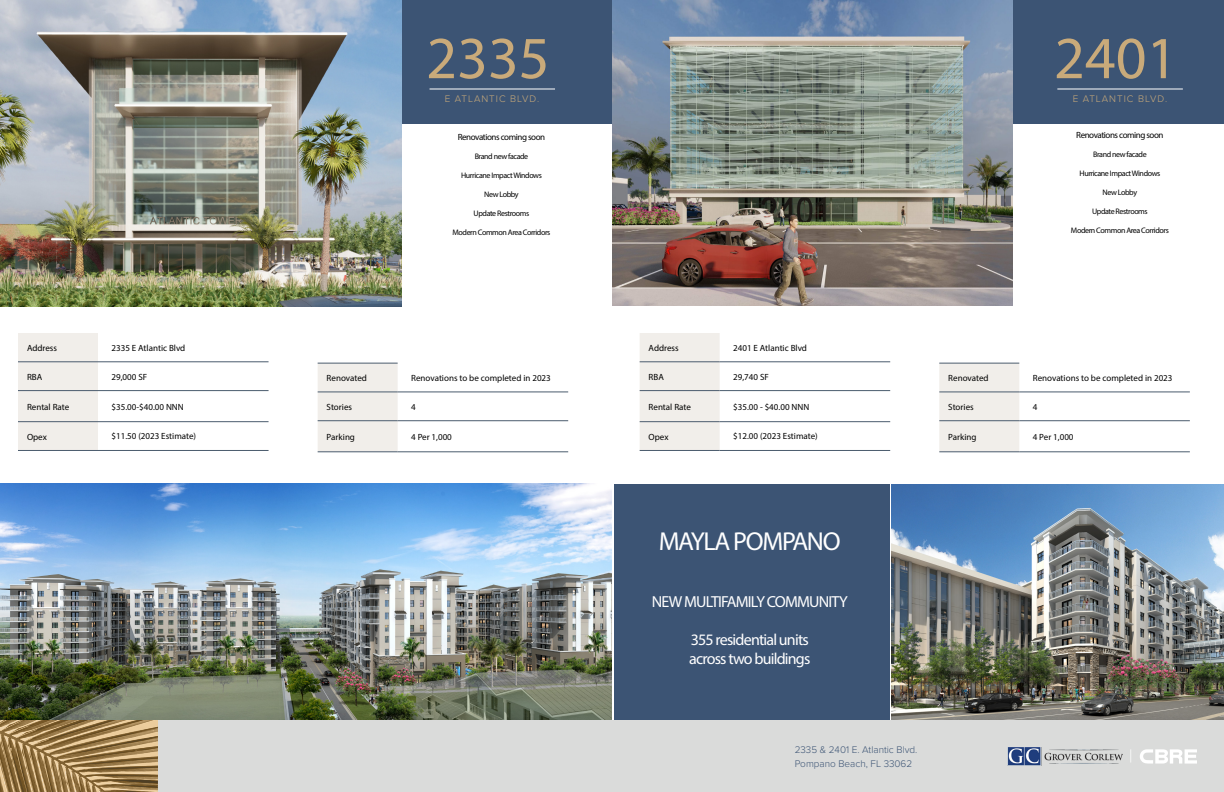
<style>
.page{position:relative;width:1224px;height:792px;background:#fff}
.page>*{position:absolute;margin:0;border:0;box-sizing:border-box;transform-origin:0 0}
.t1{font:60.1px "Myriad Pro";color:#c9aa7a}
.t2{font:26px "Myriad Pro";letter-spacing:-.05em;color:#fff}
.t3{font:16px/19px "Myriad Pro";letter-spacing:-.05em;color:#fff}
.t4{font:300 10px/14px "Proxima Nova";color:#3c5474}
.t5{font:300 9.9px "Proxima Nova";letter-spacing:.1em;color:#c9aa7a}
.t6{font:9px "Myriad Pro";color:#000}
.t7{font:9px "Myriad Pro";letter-spacing:-.05em;color:#000}
.t8{font:8px "Myriad Pro";letter-spacing:-.05em;color:#000}
</style>
<div class="page">
<img style="left:0;top:720px;width:158px;height:72px">
<div style="left:0;top:0;width:1224px;height:124px;background:#3c5474"></div>
<div style="left:158px;top:720px;width:1066px;height:72px;background:#dadbda"></div>
<svg style="left:1140px;top:749px;width:57px;height:15px"></svg>
<img style="left:1008px;top:747px;width:115px;height:19px">
<svg style="left:1130px;top:749px;width:1px;height:14px"></svg>
<img style="left:0;top:0;width:401px;height:307px">
<hr style="left:430px;top:89px;width:125px;height:1px;background:#fff">
<img style="left:612px;top:0;width:401px;height:306px">
<div style="left:18px;top:333px;width:80px;height:117px;background:#f1eeea"></div>
<hr style="left:18px;top:362px;width:80px;height:1px;background:#4b5c6e">
<hr style="left:18px;top:390px;width:80px;height:1px;background:#4b5c6e">
<hr style="left:18px;top:422px;width:80px;height:1px;background:#4b5c6e">
<hr style="left:18px;top:450px;width:80px;height:1px;background:#4b5c6e">
<hr style="left:98px;top:362px;width:171px;height:1px;background:#4b5c6e">
<hr style="left:98px;top:390px;width:171px;height:1px;background:#4b5c6e">
<hr style="left:98px;top:422px;width:171px;height:1px;background:#4b5c6e">
<hr style="left:98px;top:450px;width:171px;height:1px;background:#4b5c6e">
<div style="left:318px;top:364px;width:80px;height:88px;background:#f1eeea"></div>
<hr style="left:398px;top:392px;width:170px;height:1px;background:#4b5c6e">
<hr style="left:398px;top:421px;width:170px;height:1px;background:#4b5c6e">
<hr style="left:398px;top:452px;width:170px;height:1px;background:#4b5c6e">
<hr style="left:318px;top:363px;width:80px;height:1px;background:#4b5c6e">
<hr style="left:318px;top:392px;width:80px;height:1px;background:#4b5c6e">
<hr style="left:318px;top:421px;width:80px;height:1px;background:#4b5c6e">
<hr style="left:318px;top:452px;width:80px;height:1px;background:#4b5c6e">
<div style="left:640px;top:333px;width:80px;height:117px;background:#f1eeea"></div>
<hr style="left:640px;top:362px;width:80px;height:1px;background:#4b5c6e">
<hr style="left:640px;top:390px;width:80px;height:1px;background:#4b5c6e">
<hr style="left:640px;top:422px;width:80px;height:1px;background:#4b5c6e">
<hr style="left:640px;top:450px;width:80px;height:1px;background:#4b5c6e">
<hr style="left:720px;top:362px;width:170px;height:1px;background:#4b5c6e">
<hr style="left:720px;top:390px;width:170px;height:1px;background:#4b5c6e">
<hr style="left:720px;top:422px;width:170px;height:1px;background:#4b5c6e">
<hr style="left:720px;top:450px;width:170px;height:1px;background:#4b5c6e">
<div style="left:939px;top:364px;width:80px;height:88px;background:#f1eeea"></div>
<hr style="left:1019px;top:392px;width:171px;height:1px;background:#4b5c6e">
<hr style="left:1019px;top:421px;width:171px;height:1px;background:#4b5c6e">
<hr style="left:1019px;top:452px;width:171px;height:1px;background:#4b5c6e">
<hr style="left:939px;top:363px;width:80px;height:1px;background:#4b5c6e">
<hr style="left:939px;top:392px;width:80px;height:1px;background:#4b5c6e">
<hr style="left:939px;top:421px;width:80px;height:1px;background:#4b5c6e">
<hr style="left:939px;top:452px;width:80px;height:1px;background:#4b5c6e">
<hr style="left:1057px;top:89px;width:126px;height:1px;background:#fff">
<img style="left:0;top:484px;width:612px;height:236px">
<img style="left:891px;top:484px;width:333px;height:236px">
<div style="left:614px;top:484px;width:275px;height:236px;background:#3c5474"></div>
<p class="t6" style="left:27px;top:342px;width:32px">Address</p>
<p class="t6" style="left:112px;top:342px;width:75px">2335 E Atlantic Blvd</p>
<p class="t6" style="left:27px;top:371px;width:17px">RBA</p>
<p class="t6" style="left:112px;top:371px;width:37px">29,000 SF</p>
<p class="t6" style="left:27px;top:401px;width:44px">Rental Rate</p>
<p class="t6" style="left:112px;top:401px;width:74px">$35.00-$40.00 NNN</p>
<p class="t6" style="left:27px;top:431px;width:21px">Opex</p>
<p class="t6" style="left:112px;top:431px;width:86px">$11.50 (2023 Estimate)</p>
<h1 class="t1" style="left:426px;top:21px;width:125px">2335</h1>
<p class="t5" style="left:445px;top:92px;width:96px">E ATLANTIC BLVD.</p>
<p class="t7" style="left:458px;top:131px;width:89px">Renovations coming soon</p>
<p class="t8" style="left:475px;top:151px;width:55px">Brand new facade</p>
<p class="t8" style="left:461px;top:170px;width:82px">Hurricane Impact Windows</p>
<p class="t8" style="left:484px;top:189px;width:36px">New Lobby</p>
<p class="t8" style="left:474px;top:208px;width:57px">Update Restrooms</p>
<p class="t8" style="left:453px;top:227px;width:99px">Modern Common Area Corridors</p>
<p class="t6" style="left:327px;top:373px;width:42px">Renovated</p>
<p class="t6" style="left:411px;top:372px;width:141px">Renovations to be completed in 2023</p>
<p class="t6" style="left:327px;top:401px;width:27px">Stories</p>
<p class="t6" style="left:411px;top:401px;width:6px">4</p>
<p class="t6" style="left:327px;top:431px;width:30px">Parking</p>
<p class="t6" style="left:411px;top:431px;width:42px">4 Per 1,000</p>
<h1 class="t1" style="left:1054px;top:21px;width:125px">2401</h1>
<p class="t5" style="left:1073px;top:92px;width:96px">E ATLANTIC BLVD.</p>
<p class="t7" style="left:1076px;top:129px;width:89px">Renovations coming soon</p>
<p class="t8" style="left:1093px;top:149px;width:55px">Brand new facade</p>
<p class="t8" style="left:1080px;top:168px;width:82px">Hurricane Impact Windows</p>
<p class="t8" style="left:1103px;top:187px;width:36px">New Lobby</p>
<p class="t8" style="left:1092px;top:206px;width:57px">Update Restrooms</p>
<p class="t8" style="left:1071px;top:225px;width:99px">Modern Common Area Corridors</p>
<p class="t6" style="left:649px;top:342px;width:32px">Address</p>
<p class="t6" style="left:733px;top:342px;width:75px">2401 E Atlantic Blvd</p>
<p class="t6" style="left:649px;top:371px;width:17px">RBA</p>
<p class="t6" style="left:733px;top:371px;width:37px">29,740 SF</p>
<p class="t6" style="left:649px;top:401px;width:44px">Rental Rate</p>
<p class="t6" style="left:733px;top:401px;width:78px">$35.00 - $40.00 NNN</p>
<p class="t6" style="left:649px;top:431px;width:21px">Opex</p>
<p class="t6" style="left:733px;top:431px;width:86px">$12.00 (2023 Estimate)</p>
<p class="t6" style="left:948px;top:373px;width:42px">Renovated</p>
<p class="t6" style="left:1033px;top:372px;width:141px">Renovations to be completed in 2023</p>
<p class="t6" style="left:948px;top:401px;width:27px">Stories</p>
<p class="t6" style="left:1033px;top:401px;width:6px">4</p>
<p class="t6" style="left:948px;top:431px;width:30px">Parking</p>
<p class="t6" style="left:1033px;top:431px;width:42px">4 Per 1,000</p>
<h2 class="t2" style="left:659px;top:525px;width:183px">MAYLA POMPANO</h2>
<h3 class="t3" style="left:652px;top:592px;width:198px">NEW MULTIFAMILY COMMUNITY</h3>
<h3 class="t3" style="left:689px;top:630px;width:123px">355 residential units across two buildings</h3>
<p class="t4" style="left:795px;top:742px;width:124px">2335 &amp; 2401 E. Atlantic Blvd.<br>Pompano Beach, FL 33062</p>
</div>
